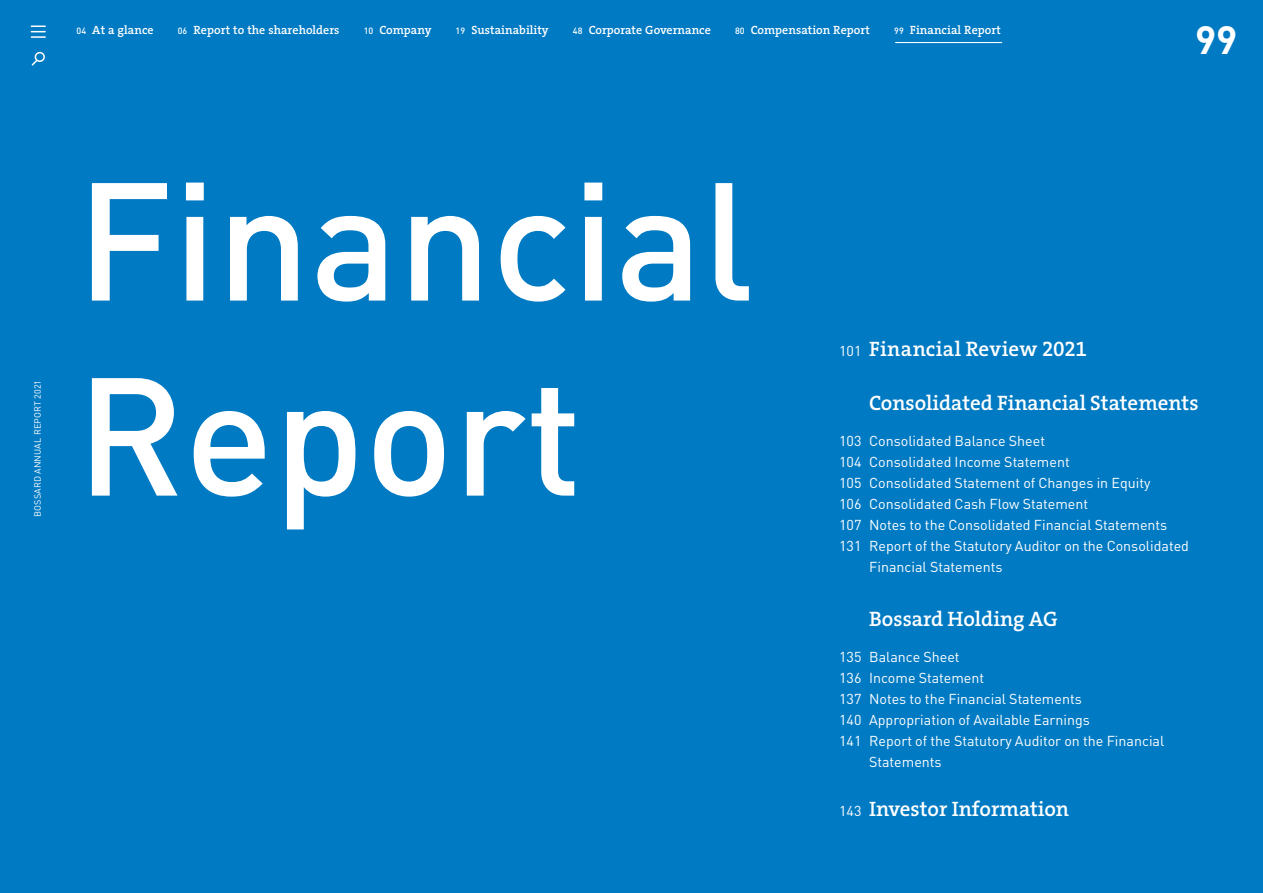
<style>
.page{position:relative;width:1263px;height:893px;background:#007ac3}
.page>*{position:absolute;margin:0;border:0;box-sizing:border-box;transform-origin:0 0}
.t1{font:500 165px/195px "DINOT";color:#fff}
.t2{font:700 39px "DINOT";color:#fff}
.t3{font:21px "The Serif HP6 Se Bld";color:#fff}
.t4{font:14.25px "DINOT";color:#fff}
.t5{font:12px "The Serif HP6 Se Bld";letter-spacing:.005em;color:#fff}
.t6{font:9px "DINOT";letter-spacing:.01em;color:#fff}
.s1{font-family:"DINOT";font-weight:500;font-size:9px}
.s2{font-family:"DINOT";font-size:14.25px}
</style>
<div class="page">
<svg style="left:31px;top:26px;width:14px;height:12px"></svg>
<div style="left:35px;top:52px;width:10px;height:10px;border:2px solid #fff;border-radius:50%"></div>
<svg style="left:31px;top:59px;width:8px;height:7px"></svg>
<hr style="left:895px;top:42px;width:107px;height:1px;background:#fff">
<p class="t5" style="left:77px;top:22px;width:79px"><span class="s1">04</span> At a glance</p>
<p class="t5" style="left:178px;top:22px;width:163px"><span class="s1">06</span> Report to the shareholders</p>
<p class="t5" style="left:364px;top:22px;width:69px"><span class="s1">10</span> Company</p>
<p class="t5" style="left:456px;top:22px;width:95px"><span class="s1">19</span> Sustainability</p>
<p class="t5" style="left:573px;top:22px;width:139px"><span class="s1">48</span> Corporate Governance</p>
<p class="t5" style="left:735px;top:22px;width:136px"><span class="s1">80</span> Compensation Report</p>
<p class="t5" style="left:894px;top:22px;width:108px"><span class="s1">99</span> Financial Report</p>
<h2 class="t2" style="left:1195px;top:13px;width:44px">99</h2>
<p class="t6" style="left:32px;top:517px;width:138px;rotate:-90deg">BOSSARD ANNUAL REPORT 2021</p>
<h1 class="t1" style="left:77px;top:137px;width:679px">Financial<br>Report</h1>
<h3 class="t3" style="left:839px;top:335px;width:249px"><span class="s2">101</span> Financial Review 2021</h3>
<h3 class="t3" style="left:869px;top:389px;width:331px">Consolidated Financial Statements</h3>
<p class="t4" style="left:839px;top:431px;width:207px">103 Consolidated Balance Sheet</p>
<p class="t4" style="left:839px;top:452px;width:232px">104 Consolidated Income Statement</p>
<p class="t4" style="left:839px;top:473px;width:313px">105 Consolidated Statement of Changes in Equity</p>
<p class="t4" style="left:839px;top:494px;width:251px">106 Consolidated Cash Flow Statement</p>
<p class="t4" style="left:839px;top:515px;width:330px">107 Notes to the Consolidated Financial Statements</p>
<p class="t4" style="left:839px;top:536px;width:351px">131 Report of the Statutory Auditor on the Consolidated</p>
<p class="t4" style="left:869px;top:557px;width:135px">Financial Statements</p>
<h3 class="t3" style="left:869px;top:605px;width:190px">Bossard Holding AG</h3>
<p class="t4" style="left:839px;top:647px;width:122px">135 Balance Sheet</p>
<p class="t4" style="left:839px;top:668px;width:147px">136 Income Statement</p>
<p class="t4" style="left:839px;top:689px;width:244px">137 Notes to the Financial Statements</p>
<p class="t4" style="left:839px;top:710px;width:252px">140 Appropriation of Available Earnings</p>
<p class="t4" style="left:839px;top:731px;width:327px">141 Report of the Statutory Auditor on the Financial</p>
<p class="t4" style="left:869px;top:752px;width:74px">Statements</p>
<h3 class="t3" style="left:839px;top:795px;width:231px"><span class="s2">143</span> Investor Information</h3>
</div>
